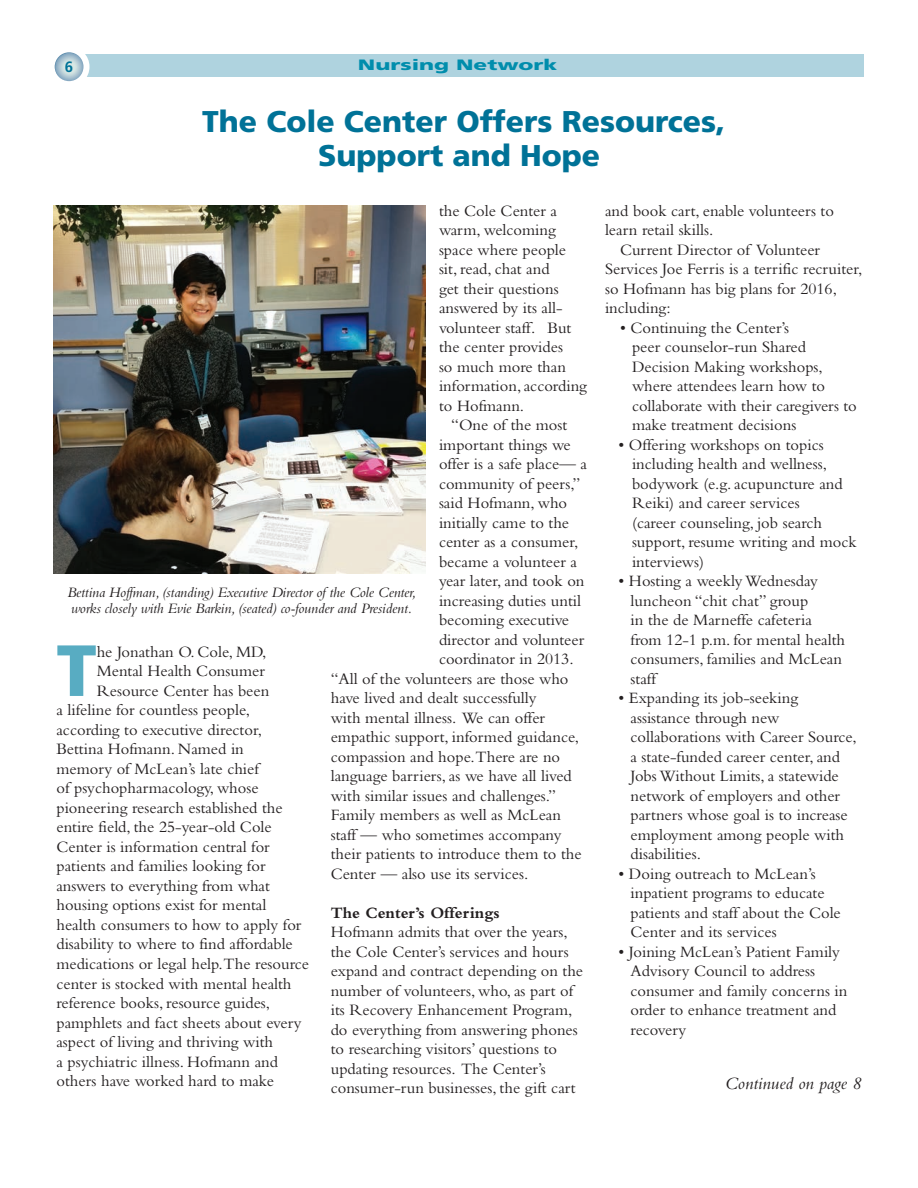
<style>
.page{position:relative;width:918px;height:1188px;background:#fff}
.page>*{position:absolute;margin:0;border:0;box-sizing:border-box;transform-origin:0 0}
.t1{font:900 72.3px "Frutiger";color:#58acc2}
.t2{font:900 30px/34.5px "Frutiger";color:#007297;text-align:center}
.t3{font:italic 18px "Bembo";color:#231f20}
.t4{font:16.5px/19.5px "Bembo";color:#231f20}
.t5{font:700 16.5px "Bembo";color:#231f20}
.t6{font:italic 15px/16.5px "Bembo";letter-spacing:-.01em;color:#231f20}
.t7{font:900 15px "Frutiger";color:#008dac;scale:1.5 1}
.t8{font:700 15px "Frutiger";color:#007297}
</style>
<div class="page">
<div style="left:54px;top:55px;width:810px;height:22px;background:#afd3df"></div>
<svg style="left:52px;top:49px;width:35px;height:35px"></svg>
<div style="left:49px;top:46px;width:41px;height:41px;border:6px solid #fff;border-radius:50%"></div>
<img style="left:54px;top:205px;width:372px;height:368px">
<p class="t8" style="left:65px;top:57px;width:10px">6</p>
<p class="t7" style="left:358px;top:56px;width:134px">Nursing Network</p>
<h2 class="t2" style="left:202px;top:104px;width:525px">The Cole Center Offers Resources,<br>Support and Hope</h2>
<p class="t4" style="left:439px;top:200px;width:150px">the Cole Center a warm, welcoming space where people sit, read, chat and<br>get their questions answered by its all&shy;volunteer staff. But the center provides<br>so much more than information, according to Hofmann.</p>
<p class="t4" style="left:451px;top:415px;width:118px">“One of the most</p>
<p class="t4" style="left:439px;top:434px;width:133px">important things we</p>
<p class="t4" style="left:439px;top:454px;width:150px">offer is a safe place— a</p>
<p class="t4" style="left:439px;top:473px;width:143px">community of peers,”</p>
<p class="t4" style="left:439px;top:493px;width:130px">said Hofmann, who</p>
<p class="t4" style="left:439px;top:512px;width:132px">initially came to the</p>
<p class="t4" style="left:439px;top:532px;width:141px">center as a consumer,</p>
<p class="t4" style="left:439px;top:551px;width:139px">became a volunteer a</p>
<p class="t4" style="left:439px;top:571px;width:147px">year later, and took on</p>
<p class="t4" style="left:439px;top:590px;width:144px">increasing duties until</p>
<p class="t4" style="left:439px;top:610px;width:132px">becoming executive</p>
<p class="t4" style="left:439px;top:629px;width:147px">director and volunteer</p>
<p class="t4" style="left:439px;top:649px;width:136px">coordinator in 2013.</p>
<p class="t4" style="left:331px;top:668px;width:239px">“All of the volunteers are those who</p>
<p class="t4" style="left:331px;top:688px;width:207px">have lived and dealt successfully</p>
<p class="t4" style="left:331px;top:707px;width:216px">with mental illness. We can offer</p>
<p class="t4" style="left:331px;top:727px;width:250px">empathic support, informed guidance,</p>
<p class="t4" style="left:331px;top:746px;width:231px">compassion and hope.There are no</p>
<p class="t4" style="left:331px;top:766px;width:243px">language barriers, as we have all lived</p>
<p class="t4" style="left:331px;top:785px;width:227px">with similar issues and challenges.”</p>
<p class="t4" style="left:331px;top:805px;width:232px">Family members as well as McLean</p>
<p class="t4" style="left:331px;top:824px;width:232px">staff — who sometimes accompany</p>
<p class="t4" style="left:331px;top:844px;width:253px">their patients to introduce them to the</p>
<p class="t4" style="left:331px;top:863px;width:199px">Center — also use its services.</p>
<p class="t5" style="left:331px;top:903px;width:170px">The Center’s Offerings</p>
<p class="t4" style="left:331px;top:922px;width:254px">Hofmann admits that over the years, the Cole Center’s services and hours expand and contract depending on the number of volunteers, who, as part of its Recovery Enhancement Program, do everything from answering phones to researching visitors’ questions to updating resources. The Center’s consumer-run businesses, the gift cart</p>
<p class="t6" style="left:67px;top:583px;width:351px">Bettina Hoffman, (standing) Executive Director of the Cole Center, works closely with Evie Barkin, (seated) co-founder and President.</p>
<h1 class="t1" style="left:56px;top:627px;width:42px">T</h1>
<p class="t4" style="left:97px;top:642px;width:171px">he Jonathan O. Cole, MD,</p>
<p class="t4" style="left:97px;top:661px;width:170px">Mental Health Consumer</p>
<p class="t4" style="left:97px;top:681px;width:174px">Resource Center has been</p>
<p class="t4" style="left:56px;top:700px;width:195px">a lifeline for countless people,</p>
<p class="t4" style="left:56px;top:720px;width:207px">according to executive director,</p>
<p class="t4" style="left:56px;top:739px;width:189px">Bettina Hofmann. Named in</p>
<p class="t4" style="left:56px;top:759px;width:204px">memory of McLean’s late chief</p>
<p class="t4" style="left:56px;top:778px;width:204px">of psychopharmacology, whose</p>
<p class="t4" style="left:56px;top:798px;width:228px">pioneering research established the</p>
<p class="t4" style="left:56px;top:817px;width:217px">entire field, the 25-year-old Cole</p>
<p class="t4" style="left:56px;top:837px;width:215px">Center is information central for</p>
<p class="t4" style="left:56px;top:856px;width:211px">patients and families looking for</p>
<p class="t4" style="left:56px;top:876px;width:215px">answers to everything from what</p>
<p class="t4" style="left:56px;top:895px;width:212px">housing options exist for mental</p>
<p class="t4" style="left:56px;top:915px;width:247px">health consumers to how to apply for</p>
<p class="t4" style="left:56px;top:934px;width:238px">disability to where to find affordable</p>
<p class="t4" style="left:56px;top:954px;width:254px">medications or legal help.The resource</p>
<p class="t4" style="left:56px;top:973px;width:237px">center is stocked with mental health</p>
<p class="t4" style="left:56px;top:993px;width:215px">reference books, resource guides,</p>
<p class="t4" style="left:56px;top:1012px;width:247px">pamphlets and fact sheets about every</p>
<p class="t4" style="left:56px;top:1032px;width:218px">aspect of living and thriving with</p>
<p class="t4" style="left:56px;top:1051px;width:223px">a psychiatric illness. Hofmann and</p>
<p class="t4" style="left:56px;top:1071px;width:219px">others have worked hard to make</p>
<p class="t4" style="left:605px;top:200px;width:230px">and book cart, enable volunteers to learn retail skills.</p>
<p class="t4" style="left:605px;top:239px;width:259px;text-indent:15px">Current Director of Volunteer<br>Services Joe Ferris is a terrific recruiter, so Hofmann has big plans for 2016, including:</p>
<p class="t4" style="left:632px;top:317px;width:226px;text-indent:-12px">• Continuing the Center’s<br>peer counselor-run Shared<br>Decision Making workshops, where attendees learn how to collaborate with their caregivers to make treatment decisions</p>
<p class="t4" style="left:632px;top:434px;width:226px;text-indent:-13px">• Offering workshops on topics including health and wellness, bodywork (e.g. acupuncture and<br>Reiki) and career services<br>(career counseling, job search support, resume writing and mock interviews)</p>
<p class="t4" style="left:631px;top:571px;width:216px;text-indent:-12px">• Hosting a weekly Wednesday luncheon “chit chat” group<br>in the de Marneffe cafeteria from 12-1 p.m. for mental health consumers, families and McLean staff</p>
<p class="t4" style="left:631px;top:688px;width:228px;text-indent:-12px">• Expanding its job-seeking assistance through new collaborations with Career Source, a state-funded career center, and<br>Jobs Without Limits, a statewide network of employers and other partners whose goal is to increase employment among people with disabilities.</p>
<p class="t4" style="left:631px;top:864px;width:212px;text-indent:-12px">• Doing outreach to McLean’s inpatient programs to educate patients and staff about the Cole<br>Center and its services</p>
<p class="t4" style="left:631px;top:942px;width:218px;text-indent:-12px">• Joining McLean’s Patient Family<br>Advisory Council to address consumer and family concerns in order to enhance treatment and recovery</p>
<p class="t3" style="left:725px;top:1072px;width:138px">Continued on page 8</p>
</div>
